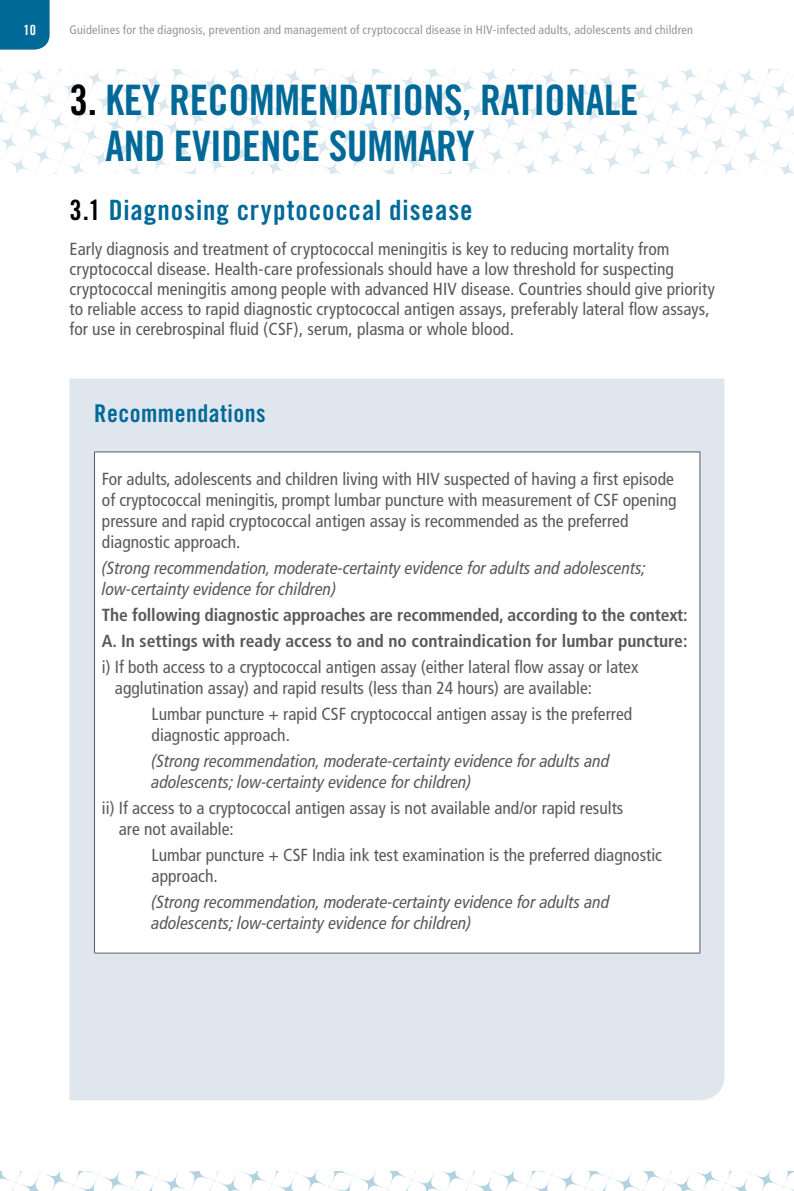
<style>
.page{position:relative;width:794px;height:1191px;background:#fff}
.page>*{position:absolute;margin:0;border:0;box-sizing:border-box;transform-origin:0 0}
.t1{font:42px/45.5px "Trade Gothic Bold Cond Twenty";letter-spacing:-.01em;color:#006998}
.t2{font:28px "Trade Gothic Bold Cond Twenty";letter-spacing:.03em;color:#006998}
.t3{font:24.5px "Trade Gothic Bold Cond Twenty";letter-spacing:.02em;color:#006998}
.t4{font:condensed 17.5px/21px "Frutiger";color:#58595b}
.t5{font:italic condensed 17.5px/21px "Frutiger LT Com";color:#58595b}
.t6{font:700 condensed 17.5px/25.9px "Frutiger";letter-spacing:-.01em;color:#58595b}
.t7{font:14px "Trade Gothic Bold Cond Twenty";color:#fff}
.t8{font:condensed 12.25px "Frutiger";letter-spacing:.015em;color:#939598}
.s1{color:#000}
</style>
<div class="page">
<div style="left:0;top:0;width:50px;height:50px;background:#006998"></div>
<svg style="left:0;top:1171px;width:794px;height:20px"></svg>
<svg style="left:0;top:69px;width:794px;height:105px"></svg>
<div style="left:69px;top:378px;width:655px;height:722px;background:#e0e6ed"></div>
<div style="left:94px;top:452px;width:606px;height:501px;background:#fff"></div>
<hr style="left:94px;top:952px;width:606px;height:1px;background:#58595b">
<hr style="left:94px;top:452px;width:1px;height:501px;background:#58595b">
<hr style="left:699px;top:452px;width:1px;height:501px;background:#58595b">
<hr style="left:94px;top:451px;width:606px;height:1px;background:#58595b">
<p class="t7" style="left:24px;top:22px;width:14px">10</p>
<p class="t8" style="left:69px;top:23px;width:625px">Guidelines for the diagnosis, prevention and management of cryptococcal disease in HIV-infected adults, adolescents and children</p>
<h1 class="t1" style="left:105px;top:77px;width:534px;text-indent:-36px"><span class="s1">3.</span> KEY RECOMMENDATIONS, RATIONALE<br>AND EVIDENCE SUMMARY</h1>
<h2 class="t2" style="left:69px;top:193px;width:405px"><span class="s1">3.1</span> Diagnosing cryptococcal disease</h2>
<p class="t4" style="left:69px;top:239px;width:647px;line-height:20.1px">Early diagnosis and treatment of cryptococcal meningitis is key to reducing mortality from cryptococcal disease. Health-care professionals should have a low threshold for suspecting cryptococcal meningitis among people with advanced HIV disease. Countries should give priority to reliable access to rapid diagnostic cryptococcal antigen assays, preferably lateral flow assays, for use in cerebrospinal fluid (CSF), serum, plasma or whole blood.</p>
<h3 class="t3" style="left:94px;top:398px;width:173px">Recommendations</h3>
<p class="t4" style="left:102px;top:468px;width:576px">For adults, adolescents and children living with HIV suspected of having a first episode of cryptococcal meningitis, prompt lumbar puncture with measurement of CSF opening pressure and rapid cryptococcal antigen assay is recommended as the preferred diagnostic approach.</p>
<p class="t5" style="left:102px;top:557px;width:545px">(Strong recommendation, moderate-certainty evidence for adults and adolescents; low-certainty evidence for children)</p>
<p class="t6" style="left:102px;top:602px;width:587px">The following diagnostic approaches are recommended, according to the context:<br>A. In settings with ready access to and no contraindication for lumbar puncture:</p>
<p class="t4" style="left:115px;top:656px;width:525px;text-indent:-13px">i) If both access to a cryptococcal antigen assay (either lateral flow assay or latex agglutination assay) and rapid results (less than 24 hours) are available:</p>
<p class="t4" style="left:152px;top:703px;width:482px">Lumbar puncture + rapid CSF cryptococcal antigen assay is the preferred diagnostic approach.</p>
<p class="t5" style="left:152px;top:750px;width:459px">(Strong recommendation, moderate-certainty evidence for adults and adolescents; low-certainty evidence for children)</p>
<p class="t4" style="left:119px;top:797px;width:506px;text-indent:-17px">ii) If access to a cryptococcal antigen assay is not available and/or rapid results are not available:</p>
<p class="t4" style="left:152px;top:844px;width:512px">Lumbar puncture + CSF India ink test examination is the preferred diagnostic approach.</p>
<p class="t5" style="left:152px;top:891px;width:459px">(Strong recommendation, moderate-certainty evidence for adults and adolescents; low-certainty evidence for children)</p>
</div>
